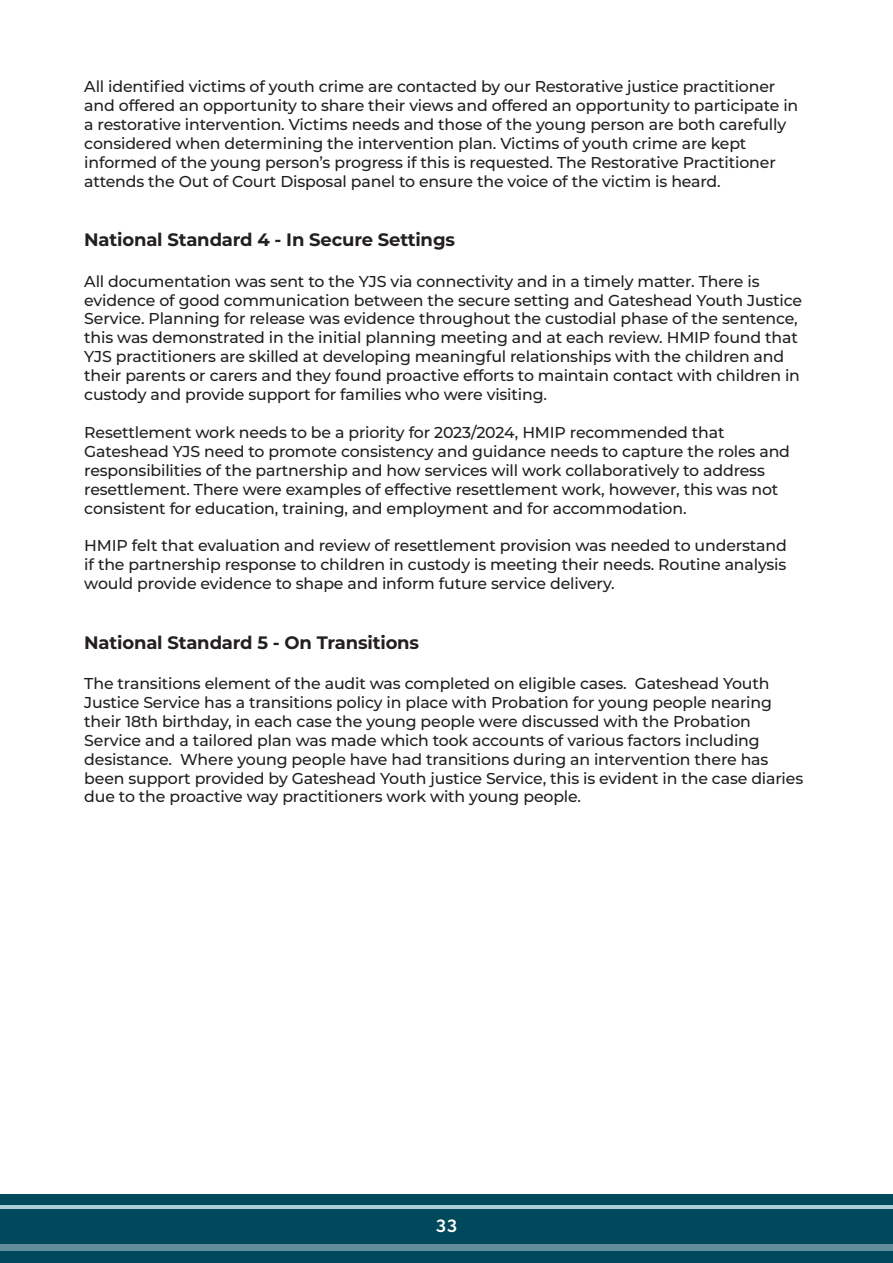
<style>
.page{position:relative;width:893px;height:1263px;background:#fff}
.page>*{position:absolute;margin:0;border:0;box-sizing:border-box;transform-origin:0 0}
.t1{font:700 18px "Montserrat";letter-spacing:-.01em;color:#231f20}
.t2{font:500 18px "Gibson";color:#fff}
.t3{font:500 15.75px/18.9px "Montserrat";letter-spacing:-.01em;color:#231f20}
</style>
<div class="page">
<div style="left:0;top:1195px;width:893px;height:68px;background:#00495c"></div>
<div style="left:0;top:1244px;width:893px;height:6px;background:#638d9d"></div>
<hr style="left:0;top:1206px;width:893px;height:3px;background:#abcbd8">
<p class="t3" style="left:84px;top:77px;width:715px">All identified victims of youth crime are contacted by our Restorative justice practitioner and offered an opportunity to share their views and offered an opportunity to participate in a restorative intervention. Victims needs and those of the young person are both carefully considered when determining the intervention plan. Victims of youth crime are kept informed of the young person’s progress if this is requested. The Restorative Practitioner attends the Out of Court Disposal panel to ensure the voice of the victim is heard.</p>
<p class="t1" style="left:84px;top:227px;width:372px">National Standard 4 - In Secure Settings</p>
<p class="t3" style="left:84px;top:271px;width:719px">All documentation was sent to the YJS via connectivity and in a timely matter. There is evidence of good communication between the secure setting and Gateshead Youth Justice Service. Planning for release was evidence throughout the custodial phase of the sentence, this was demonstrated in the initial planning meeting and at each review. HMIP found that YJS practitioners are skilled at developing meaningful relationships with the children and their parents or carers and they found proactive efforts to maintain contact with children in custody and provide support for families who were visiting.</p>
<p class="t3" style="left:84px;top:422px;width:707px">Resettlement work needs to be a priority for 2023/2024, HMIP recommended that Gateshead YJS need to promote consistency and guidance needs to capture the roles and responsibilities of the partnership and how services will work collaboratively to address resettlement. There were examples of effective resettlement work, however, this was not consistent for education, training, and employment and for accommodation.</p>
<p class="t3" style="left:84px;top:536px;width:704px;text-align:justify">HMIP felt that evaluation and review of resettlement provision was needed to understand if the partnership response to children in custody is meeting their needs. Routine analysis would provide evidence to shape and inform future service delivery.</p>
<p class="t1" style="left:84px;top:629px;width:336px">National Standard 5 - On Transitions</p>
<p class="t3" style="left:84px;top:673px;width:720px">The transitions element of the audit was completed on eligible cases. Gateshead Youth Justice Service has a transitions policy in place with Probation for young people nearing their 18th birthday, in each case the young people were discussed with the Probation Service and a tailored plan was made which took accounts of various factors including desistance. Where young people have had transitions during an intervention there has been support provided by Gateshead Youth justice Service, this is evident in the case diaries due to the proactive way practitioners work with young people.</p>
<p class="t2" style="left:436px;top:1215px;width:23px">33</p>
</div>
